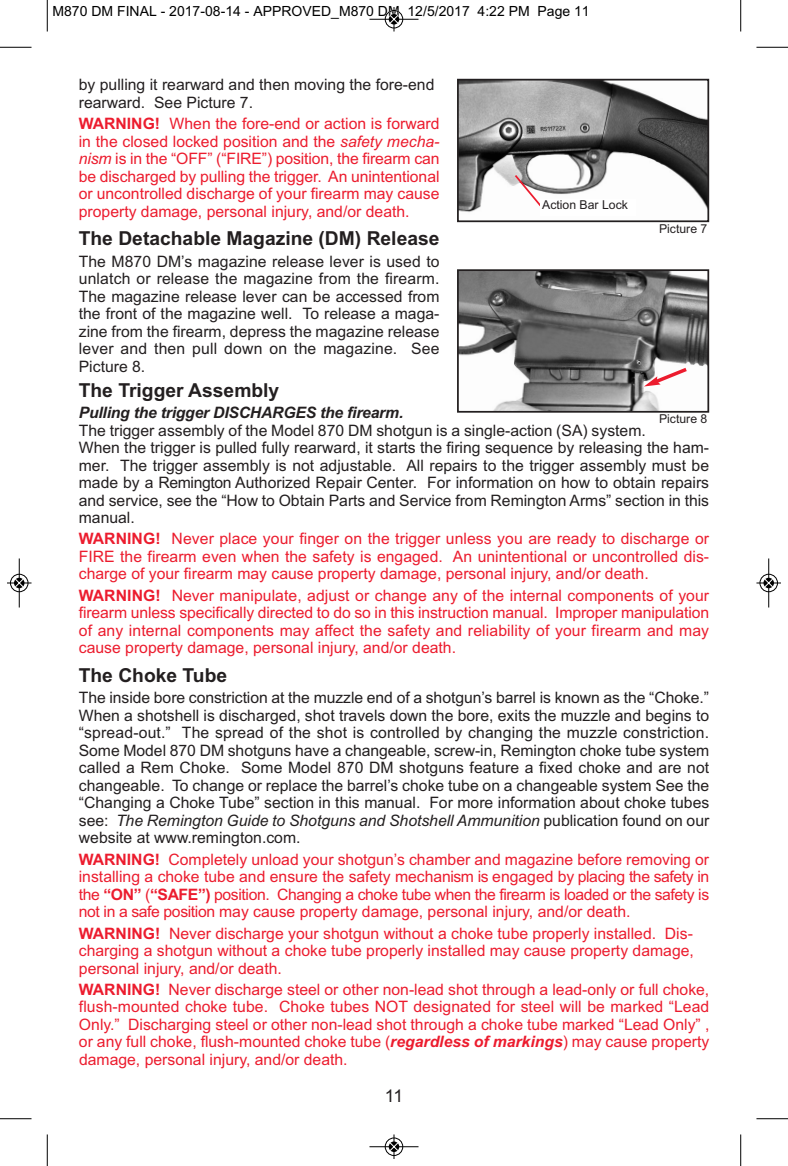
<style>
.page{position:relative;width:788px;height:1166px;background:#fff}
.page>*{position:absolute;margin:0;border:0;box-sizing:border-box;transform-origin:0 0}
.t1{font:700 19.25px "Arial";color:#231f20}
.t2{font:17.5px "Arial";color:#231f20}
.t3{font:15.75px/17.5px "Arial";color:#ec1c2e;text-align:justify}
.t4{font:15.75px/17.5px "Arial";color:#231f20}
.t5{font:italic 700 15.75px "Arial";letter-spacing:-.015em;color:#231f20}
.t6{font:14px "Arial";color:#000}
.t7{font:12.25px "Arial";color:#231f20}
.s1{font-weight:700}
.s2{font-style:italic}
.s3{font-weight:700;font-style:italic}
</style>
<div class="page">
<img style="left:460px;top:82px;width:246px;height:130px">
<div style="left:457px;top:79px;width:252px;height:143px;border:2px solid #231f20"></div>
<svg style="left:513px;top:173px;width:30px;height:35px"></svg>
<div style="left:540px;top:199px;width:96px;height:16px;background:#fff"></div>
<img style="left:460px;top:272px;width:246px;height:138px">
<div style="left:457px;top:269px;width:252px;height:144px;border:2px solid #231f20"></div>
<svg style="left:644px;top:365px;width:46px;height:21px"></svg>
<hr style="left:47px;top:0;width:1px;height:32px;background:#000">
<hr style="left:0;top:47px;width:32px;height:1px;background:#000">
<hr style="left:740px;top:0;width:1px;height:32px;background:#000">
<hr style="left:756px;top:47px;width:32px;height:1px;background:#000">
<hr style="left:47px;top:1134px;width:1px;height:32px;background:#000">
<hr style="left:0;top:1118px;width:32px;height:1px;background:#000">
<hr style="left:740px;top:1134px;width:1px;height:32px;background:#000">
<hr style="left:756px;top:1118px;width:32px;height:1px;background:#000">
<div style="left:384px;top:10px;width:19px;height:19px;border:1px solid #fff;border-radius:50%"></div>
<hr style="left:369px;top:19px;width:49px;height:1px;background:#000">
<div style="left:385px;top:10px;width:18px;height:18px;border:1px solid #000;border-radius:50%"></div>
<svg style="left:389px;top:7px;width:9px;height:25px"></svg>
<div style="left:384px;top:1137px;width:19px;height:19px;border:1px solid #fff;border-radius:50%"></div>
<hr style="left:369px;top:1146px;width:49px;height:1px;background:#000">
<div style="left:385px;top:1137px;width:18px;height:18px;border:1px solid #000;border-radius:50%"></div>
<svg style="left:389px;top:1134px;width:9px;height:24px"></svg>
<div style="left:10px;top:573px;width:19px;height:19px;border:1px solid #fff;border-radius:50%"></div>
<hr style="left:19px;top:558px;width:1px;height:49px;background:#000">
<div style="left:10px;top:574px;width:18px;height:18px;border:1px solid #000;border-radius:50%"></div>
<svg style="left:7px;top:578px;width:25px;height:9px"></svg>
<div style="left:759px;top:573px;width:19px;height:19px;border:1px solid #fff;border-radius:50%"></div>
<hr style="left:768px;top:558px;width:1px;height:49px;background:#000">
<div style="left:759px;top:574px;width:18px;height:18px;border:1px solid #000;border-radius:50%"></div>
<svg style="left:756px;top:578px;width:24px;height:9px"></svg>
<p class="t6" style="left:52px;top:3px;width:538px">M870 DM FINAL - 2017-08-14 - APPROVED_M870 DM 12/5/2017 4:22 PM Page 11</p>
<p class="t4" style="left:79px;top:76px;width:357px">by pulling it rearward and then moving the fore-end rearward. See Picture 7.</p>
<p class="t3" style="left:79px;top:115px;width:362px"><span class="s1">WARNING!</span> When the fore-end or action is forward in the closed locked position and the <span class="s2">safety mecha&shy;nism</span> is in the “OFF” (“FIRE”) position, the firearm can be discharged by pulling the trigger. An unintentional or uncontrolled discharge of your firearm may cause property damage, personal injury, and/or death.</p>
<p class="t1" style="left:79px;top:227px;width:362px">The Detachable Magazine (DM) Release</p>
<p class="t4" style="left:79px;top:252px;width:362px;text-align:justify">The M870 DM’s magazine release lever is used to unlatch or release the magazine from the firearm.<br>The magazine release lever can be accessed from the front of the magazine well. To release a maga&shy;zine from the firearm, depress the magazine release lever and then pull down on the magazine. See Picture 8.</p>
<p class="t1" style="left:79px;top:379px;width:202px">The Trigger Assembly</p>
<p class="t5" style="left:79px;top:403px;width:326px">Pulling the trigger DISCHARGES the firearm.</p>
<p class="t4" style="left:79px;top:421px;width:632px">The trigger assembly of the Model 870 DM shotgun is a single-action (SA) system.<br>When the trigger is pulled fully rearward, it starts the firing sequence by releasing the ham&shy;mer. The trigger assembly is not adjustable. All repairs to the trigger assembly must be made by a Remington Authorized Repair Center. For information on how to obtain repairs and service, see the “How to Obtain Parts and Service from Remington Arms” section in this manual.</p>
<p class="t3" style="left:79px;top:530px;width:632px"><span class="s1">WARNING!</span> Never place your finger on the trigger unless you are ready to discharge or FIRE the firearm even when the safety is engaged. An unintentional or uncontrolled dis&shy;charge of your firearm may cause property damage, personal injury, and/or death.</p>
<p class="t3" style="left:79px;top:586px;width:632px"><span class="s1">WARNING!</span> Never manipulate, adjust or change any of the internal components of your firearm unless specifically directed to do so in this instruction manual. Improper manipulation of any internal components may affect the safety and reliability of your firearm and may cause property damage, personal injury, and/or death.</p>
<p class="t1" style="left:79px;top:664px;width:150px">The Choke Tube</p>
<p class="t4" style="left:79px;top:689px;width:632px;text-align:justify">The inside bore constriction at the muzzle end of a shotgun’s barrel is known as the “Choke.” When a shotshell is discharged, shot travels down the bore, exits the muzzle and begins to “spread-out.” The spread of the shot is controlled by changing the muzzle constriction.<br>Some Model 870 DM shotguns have a changeable, screw-in, Remington choke tube system called a Rem Choke. Some Model 870 DM shotguns feature a fixed choke and are not changeable. To change or replace the barrel’s choke tube on a changeable system See the “Changing a Choke Tube” section in this manual. For more information about choke tubes see: <span class="s2">The Remington Guide to Shotguns and Shotshell Ammunition</span> publication found on our website at www.remington.com.</p>
<p class="t3" style="left:79px;top:850px;width:632px"><span class="s1">WARNING!</span> Completely unload your shotgun’s chamber and magazine before removing or installing a choke tube and ensure the safety mechanism is engaged by placing the safety in the <span class="s1">“ON”</span> (<span class="s1">“SAFE”)</span> position. Changing a choke tube when the firearm is loaded or the safety is not in a safe position may cause property damage, personal injury, and/or death.</p>
<p class="t3" style="left:79px;top:924px;width:616px"><span class="s1">WARNING!</span> Never discharge your shotgun without a choke tube properly installed. Dis&shy;charging a shotgun without a choke tube properly installed may cause property damage, personal injury, and/or death.</p>
<p class="t3" style="left:79px;top:980px;width:632px"><span class="s1">WARNING!</span> Never discharge steel or other non-lead shot through a lead-only or full choke, flush-mounted choke tube. Choke tubes NOT designated for steel will be marked “Lead Only.” Discharging steel or other non-lead shot through a choke tube marked “Lead Only” , or any full choke, flush-mounted choke tube (<span class="s3">regardless of markings</span>) may cause property damage, personal injury, and/or death.</p>
<p class="t7" style="left:542px;top:198px;width:87px">Action Bar Lock</p>
<p class="t7" style="left:659px;top:221px;width:50px">Picture 7</p>
<p class="t7" style="left:659px;top:412px;width:50px">Picture 8</p>
<p class="t2" style="left:385px;top:1085px;width:20px">11</p>
</div>
